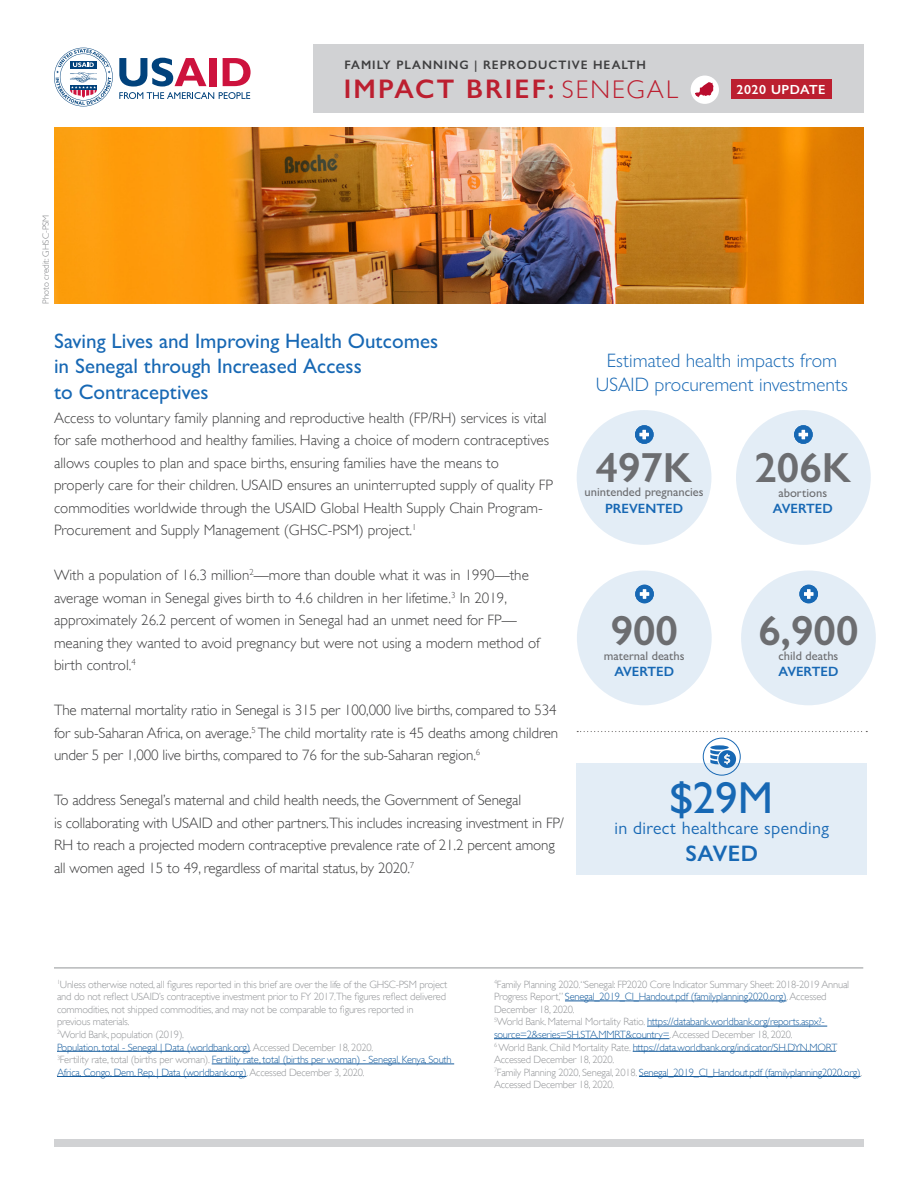
<style>
.page{position:relative;width:918px;height:1188px;background:#fff}
.page>*{position:absolute;margin:0;border:0;box-sizing:border-box;transform-origin:0 0}
.t1{font:500 45px "Gill Sans Nova";color:#1768b4}
.t2{font:600 42.3px "Gill Sans Nova";color:#6c6d70}
.t3{font:600 27px "Gill Sans Nova";letter-spacing:.08em;color:#bc1f30}
.t4{font:600 22.5px "Gill Sans Nova";letter-spacing:.02em;color:#1768b4}
.t5{font:500 21px "Gill Sans Nova";color:#1768b4}
.t6{font:300 19.5px/24px "Gill Sans Nova";color:#1768b4;text-align:center}
.t7{font:18px "Gill Sans Nova";letter-spacing:.02em;color:#1768b4}
.t8{font:300 15px/22.5px "Gill Sans";color:#3e3e3f}
.t9{font:600 13.5px "Gill Sans Nova";color:#1768b4}
.t10{font:600 13.2px "Gill Sans Nova";letter-spacing:.04em;color:#fff}
.t11{font:500 12.45px "Gill Sans Nova";color:#6c6d70}
.t12{font:600 12.3px "Gill Sans Nova";letter-spacing:.08em;color:#3e3e3f}
.t13{font:300 10.5px/12.6px "Gill Sans";letter-spacing:-.02em;color:#939598}
.t14{font:300 10.5px/12.6px "Gill Sans";letter-spacing:-.02em;color:#175d9e}
.t15{font:300 9px "Gill Sans";color:#808285}
.s1{font-family:"Gill Sans";font-weight:300;font-size:25.5px}
.s2{color:#175d9e}
.s3{color:#939598}
</style>
<div class="page">
<div style="left:577px;top:763px;width:290px;height:111px;background:#e3edf6"></div>
<div style="left:577px;top:571px;width:135px;height:134px;background:#e3edf6;border-radius:50%"></div>
<div style="left:577px;top:410px;width:134px;height:135px;background:#e3edf6;border-radius:50%"></div>
<div style="left:736px;top:410px;width:135px;height:135px;background:#e3edf6;border-radius:50%"></div>
<div style="left:313px;top:45px;width:551px;height:68px;background:#d1d2d4"></div>
<svg style="left:119px;top:58px;width:132px;height:41px"></svg>
<svg style="left:54px;top:48px;width:59px;height:58px"></svg>
<img style="left:54px;top:127px;width:810px;height:177px">
<div style="left:54px;top:1139px;width:810px;height:8px;background:#d1d2d4"></div>
<div style="left:731px;top:79px;width:101px;height:20px;background:#bc1f30"></div>
<svg style="left:577px;top:731px;width:290px;height:1px"></svg>
<hr style="left:57px;top:1051px;width:193px;height:1px;background:#175d9e">
<hr style="left:212px;top:1064px;width:242px;height:1px;background:#175d9e">
<hr style="left:57px;top:1076px;width:189px;height:1px;background:#175d9e">
<hr style="left:565px;top:1001px;width:222px;height:1px;background:#175d9e">
<hr style="left:647px;top:1026px;width:180px;height:1px;background:#175d9e">
<hr style="left:494px;top:1038px;width:175px;height:1px;background:#175d9e">
<hr style="left:633px;top:1051px;width:203px;height:1px;background:#175d9e">
<hr style="left:639px;top:1076px;width:222px;height:1px;background:#175d9e">
<hr style="left:54px;top:968px;width:809px;height:1px;background:#939598">
<svg style="left:794px;top:425px;width:19px;height:19px"></svg>
<svg style="left:635px;top:425px;width:19px;height:19px"></svg>
<svg style="left:635px;top:585px;width:19px;height:18px"></svg>
<svg style="left:710px;top:750px;width:26px;height:18px"></svg>
<svg style="left:710px;top:745px;width:19px;height:5px"></svg>
<div style="left:703px;top:738px;width:38px;height:38px;border:1px solid #1768b4;border-radius:50%"></div>
<div style="left:741px;top:571px;width:135px;height:134px;background:#e3edf6;border-radius:50%"></div>
<svg style="left:799px;top:585px;width:19px;height:18px"></svg>
<div style="left:691px;top:76px;width:28px;height:28px;background:#fff;border-radius:50%"></div>
<svg style="left:695px;top:82px;width:19px;height:15px"></svg>
<p class="t12" style="left:344px;top:57px;width:303px">FAMILY PLANNING | REPRODUCTIVE HEALTH</p>
<p class="t15" style="left:41px;top:304px;width:91px;rotate:-90deg">Photo credit: GHSC-PSM</p>
<p class="t3" style="left:344px;top:72px;width:336px">IMPACT BRIEF: <span class="s1">SENEGAL</span></p>
<p class="t10" style="left:737px;top:81px;width:90px">2020 UPDATE</p>
<p class="t5" style="left:54px;top:328px;width:386px">Saving Lives and Improving Health Outcomes</p>
<p class="t5" style="left:54px;top:354px;width:309px">in Senegal through Increased Access</p>
<p class="t5" style="left:54px;top:379px;width:156px">to Contraceptives</p>
<p class="t8" style="left:54px;top:407px;width:501px">Access to voluntary family planning and reproductive health (FP/RH) services is vital for safe motherhood and healthy families. Having a choice of modern contraceptives allows couples to plan and space births, ensuring families have the means to<br>properly care for their children. USAID ensures an uninterrupted supply of quality FP commodities worldwide through the USAID Global Health Supply Chain Program-Procurement and Supply Management (GHSC-PSM) project.<sup>1</sup></p>
<p class="t8" style="left:54px;top:564px;width:487px">With a population of 16.3 million<sup>2</sup>—more than double what it was in 1990—the average woman in Senegal gives birth to 4.6 children in her lifetime.<sup>3</sup> In 2019, approximately 26.2 percent of women in Senegal had an unmet need for FP— meaning they wanted to avoid pregnancy but were not using a modern method of birth control.<sup>4</sup></p>
<p class="t8" style="left:54px;top:699px;width:506px;text-align:justify">The maternal mortality ratio in Senegal is 315 per 100,000 live births, compared to 534 for sub-Saharan Africa, on average.<sup>5</sup> The child mortality rate is 45 deaths among children under 5 per 1,000 live births, compared to 76 for the sub-Saharan region.<sup>6</sup></p>
<p class="t8" style="left:54px;top:789px;width:469px">To address Senegal’s maternal and child health needs, the Government of Senegal</p>
<p class="t8" style="left:54px;top:812px;width:512px">is collaborating with USAID and other partners.This includes increasing investment in FP/<br>RH to reach a projected modern contraceptive prevalence rate of 21.2 percent among all women aged 15 to 49, regardless of marital status, by 2020.<sup>7</sup></p>
<p class="t6" style="left:596px;top:348px;width:254px">Estimated health impacts from<br>USAID procurement investments</p>
<p class="t2" style="left:596px;top:441px;width:98px">497K</p>
<p class="t11" style="left:585px;top:485px;width:121px">unintended pregnancies</p>
<p class="t9" style="left:605px;top:500px;width:79px">PREVENTED</p>
<p class="t2" style="left:611px;top:604px;width:69px">900</p>
<p class="t11" style="left:604px;top:648px;width:82px">maternal deaths</p>
<p class="t9" style="left:614px;top:663px;width:61px">AVERTED</p>
<p class="t2" style="left:755px;top:441px;width:98px">206K</p>
<p class="t11" style="left:779px;top:485px;width:50px">abortions</p>
<p class="t9" style="left:773px;top:500px;width:61px">AVERTED</p>
<p class="t2" style="left:758px;top:604px;width:101px">6,900</p>
<p class="t11" style="left:779px;top:648px;width:61px">child deaths</p>
<p class="t9" style="left:779px;top:663px;width:61px">AVERTED</p>
<p class="t1" style="left:670px;top:770px;width:104px">$29M</p>
<p class="t7" style="left:614px;top:817px;width:216px">in direct healthcare spending</p>
<p class="t4" style="left:686px;top:839px;width:74px">SAVED</p>
<p class="t13" style="left:57px;top:978px;width:392px"><sup>1</sup>Unless otherwise noted, all figures reported in this brief are over the life of the GHSC-PSM project and do not reflect USAID’s contraceptive investment prior to FY 2017.The figures reflect delivered commodities, not shipped commodities, and may not be comparable to figures reported in previous materials.</p>
<p class="t13" style="left:57px;top:1028px;width:318px"><sup>2</sup>World Bank, population (2019).<br><span class="s2">Population, total - Senegal | Data (worldbank.org)</span>. Accessed December 18, 2020.</p>
<p class="t14" style="left:57px;top:1053px;width:396px"><sup>3</sup><span class="s3">Fertility rate, total (births per woman).</span> Fertility rate, total (births per woman) - Senegal, Kenya, South<br>Africa, Congo, Dem. Rep. | Data (worldbank.org)<span class="s3">. Accessed December 3, 2020.</span></p>
<p class="t13" style="left:494px;top:978px;width:357px"><sup>4</sup>Family Planning 2020.“Senegal: FP2020 Core Indicator Summary Sheet: 2018-2019 Annual<br>Progress Report,” <span class="s2">Senegal_2019_CI_Handout.pdf (familyplanning2020.org)</span>. Accessed<br>December 18, 2020.</p>
<p class="t14" style="left:494px;top:1015px;width:332px"><sup>5</sup><span class="s3">World Bank. Maternal Mortality Ratio.</span> https://databank.worldbank.org/reports.aspx?- source=2&amp;series=SH.STA.MMRT&amp;country=<span class="s3">. Accessed December 18, 2020.</span></p>
<p class="t13" style="left:494px;top:1041px;width:345px"><sup>6</sup> World Bank. Child Mortality Rate. <span class="s2">https://data.worldbank.org/indicator/SH.DYN.MORT</span>.<br>Accessed December 18, 2020.</p>
<p class="t13" style="left:494px;top:1066px;width:370px"><sup>7</sup>Family Planning 2020, Senegal, 2018. <span class="s2">Senegal_2019_CI_Handout.pdf (familyplanning2020.org)</span>.<br>Accessed December 18, 2020.</p>
</div>
